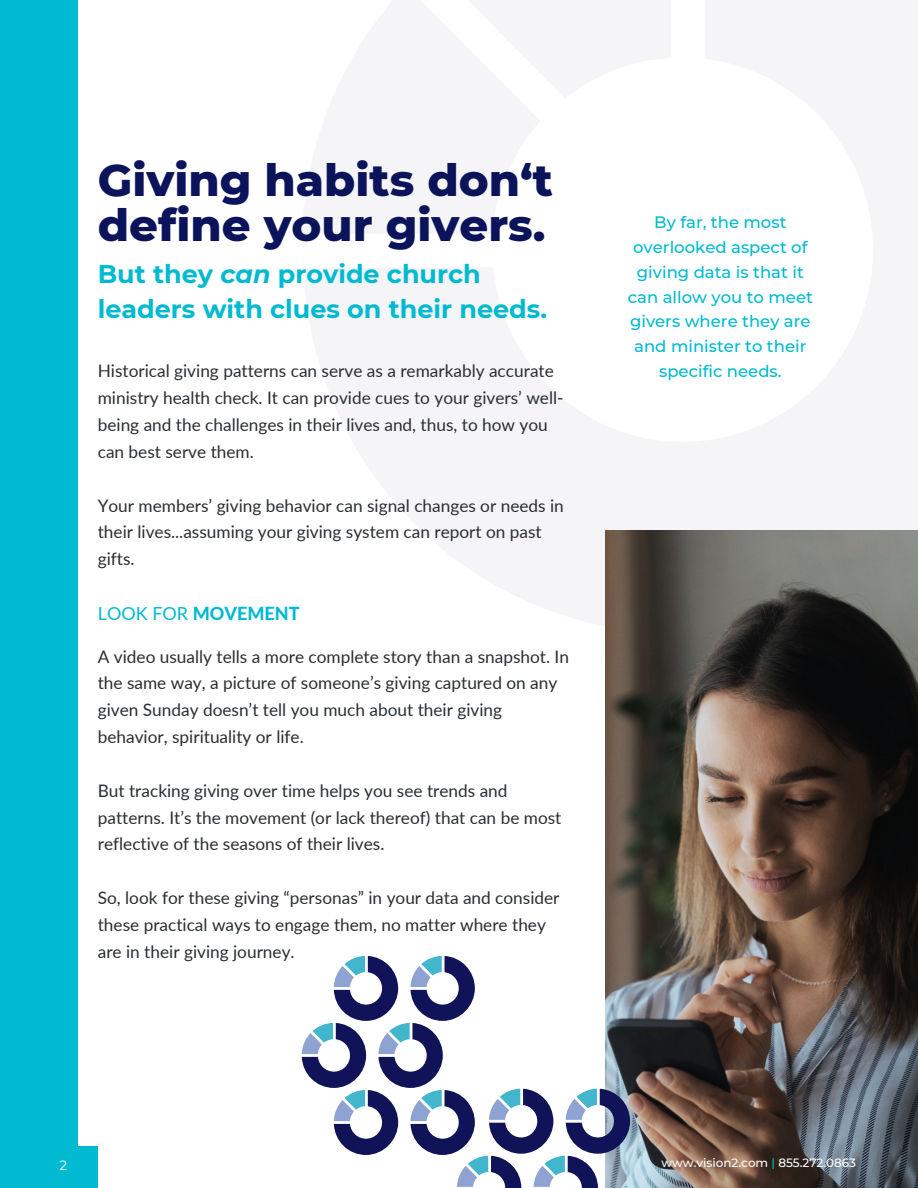
<style>
.page{position:relative;width:918px;height:1188px;background:#fff}
.page>*{position:absolute;margin:0;border:0;box-sizing:border-box;transform-origin:0 0}
.t1{font:800 45px/45px "Montserrat";color:#0b135a}
.t2{font:700 25.5px/34.8px "Montserrat";color:#00bad1}
.t3{font:800 18px "Lato";color:#00bad2}
.t4{font:17.25px/26.8px "Lato";color:#292e32}
.t5{font:500 16.5px/24.8px "Montserrat";color:#00bad1;text-align:center}
.t6{font:13.5px "Montserrat";color:#fff}
.t7{font:500 12px "Montserrat";color:#fff}
.s1{font-style:italic}
.s2{font-weight:400}
.s3{color:#00bad1}
</style>
<div class="page">
<div style="left:0;top:1147px;width:98px;height:41px;background:#00bad1"></div>
<img style="left:606px;top:530px;width:312px;height:658px">
<svg style="left:302px;top:956px;width:328px;height:232px"></svg>
<div style="left:0;top:0;width:77px;height:1188px;background:#00bad1"></div>
<h3 class="t1" style="left:98px;top:157px;width:457px">Giving habits don‘t define your givers.</h3>
<p class="t2" style="left:98px;top:257px;width:451px">But they <span class="s1">can</span> provide church leaders with clues on their needs.</p>
<p class="t4" style="left:98px;top:357px;width:467px">Historical giving patterns can serve as a remarkably accurate ministry health check. It can provide cues to your givers’ well&shy;being and the challenges in their lives and, thus, to how you can best serve them.</p>
<h4 class="t4" style="left:98px;top:491px;width:468px">Your members’ giving behavior can signal changes or needs in their lives...assuming your giving system can report on past gifts.</h4>
<h1 class="t3" style="left:98px;top:603px;width:203px"><span class="s2">LOOK FOR</span> MOVEMENT</h1>
<h2 class="t4" style="left:98px;top:643px;width:473px">A video usually tells a more complete story than a snapshot. In the same way, a picture of someone’s giving captured on any given Sunday doesn’t tell you much about their giving behavior, spirituality or life.</h2>
<h5 class="t4" style="left:98px;top:777px;width:465px">But tracking giving over time helps you see trends and patterns. It’s the movement (or lack thereof) that can be most reflective of the seasons of their lives.</h5>
<h5 class="t4" style="left:98px;top:884px;width:463px">So, look for these giving “personas” in your data and consider these practical ways to engage them, no matter where they are in their giving journey.</h5>
<h5 class="t5" style="left:628px;top:210px;width:187px">By far, the most overlooked aspect of giving data is that it can allow you to meet givers where they are and minister to their specific needs.</h5>
<p class="t6" style="left:59px;top:1157px;width:17px">22</p>
<h5 class="t7" style="left:661px;top:1155px;width:196px">www.vision2.com <span class="s3">|</span> 855.272.0863</h5>
</div>
